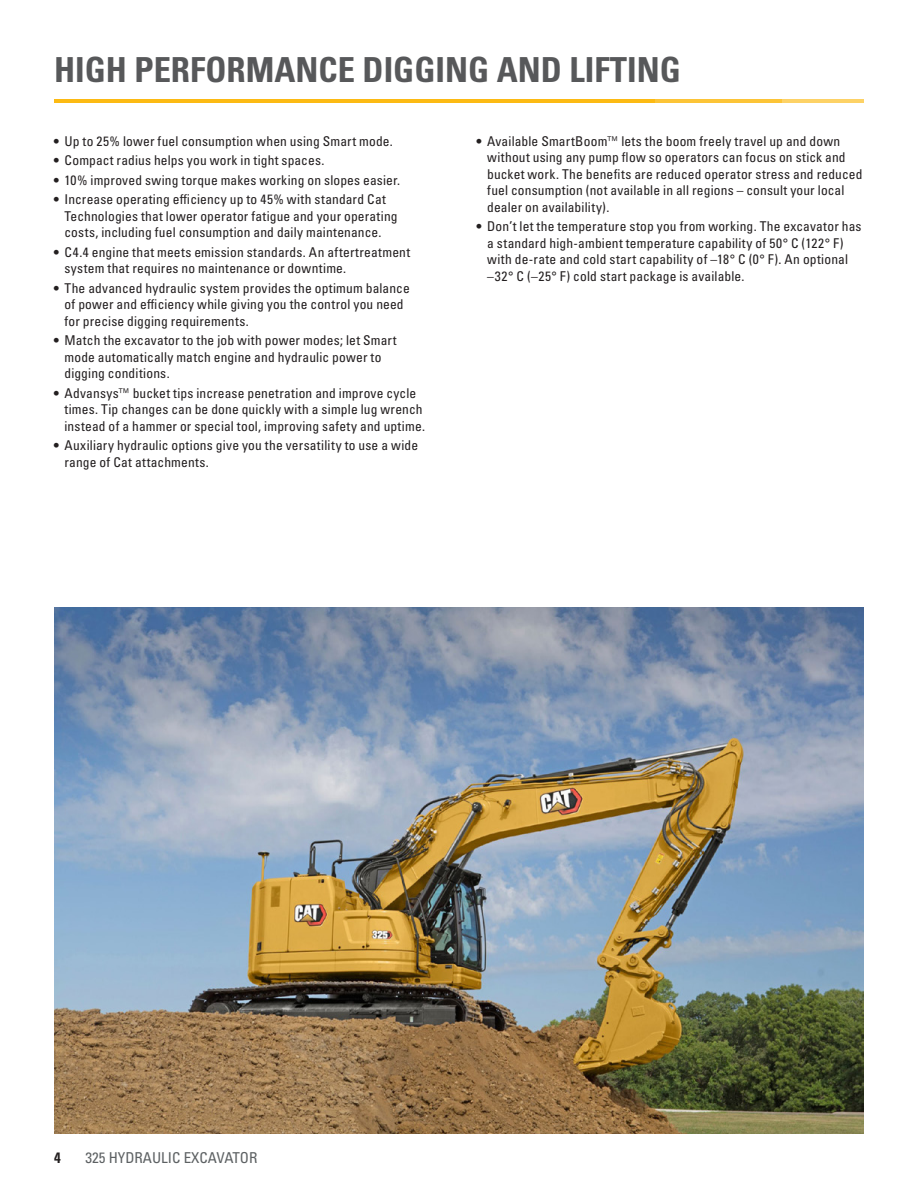
<style>
.page{position:relative;width:918px;height:1188px;background:#fff}
.page>*{position:absolute;margin:0;border:0;box-sizing:border-box;transform-origin:0 0}
.t1{font:34.5px "Univers LTCYR 67 Bold Cond";color:#57585a}
.t2{font:condensed 15px "Univers LTCYR 57";color:#5d6163}
.t3{font:15px "Univers LTCYR 67 Bold Cond";color:#231f20}
.t4{font:condensed 13.5px/16.5px "Univers LTCYR 57";letter-spacing:.01em;color:#231f20}
</style>
<div class="page">
<hr style="left:54px;top:99px;width:601px;height:4px;background:#fcba13">
<hr style="left:654px;top:99px;width:128px;height:4px;background:#fcc437">
<hr style="left:782px;top:99px;width:81px;height:4px;background:#fdd266">
<img style="left:54px;top:608px;width:809px;height:526px">
<h1 class="t1" style="left:54px;top:48px;width:628px">HIGH PERFORMANCE DIGGING AND LIFTING</h1>
<p class="t4" style="left:54px;top:132px;width:340px">• Up to 25% lower fuel consumption when using Smart mode.</p>
<p class="t4" style="left:54px;top:152px;width:272px">• Compact radius helps you work in tight spaces.</p>
<p class="t4" style="left:54px;top:171px;width:348px">• 10% improved swing torque makes working on slopes easier.</p>
<p class="t4" style="left:65px;top:191px;width:335px;text-indent:-11px">• Increase operating efficiency up to 45% with standard Cat<br>Technologies that lower operator fatigue and your operating costs, including fuel consumption and daily maintenance.</p>
<p class="t4" style="left:65px;top:243px;width:347px;text-indent:-11px">• C4.4 engine that meets emission standards. An aftertreatment system that requires no maintenance or downtime.</p>
<p class="t4" style="left:65px;top:279px;width:347px;text-indent:-11px">• The advanced hydraulic system provides the optimum balance of power and efficiency while giving you the control you need for precise digging requirements.</p>
<p class="t4" style="left:65px;top:332px;width:334px;text-indent:-11px">• Match the excavator to the job with power modes; let Smart mode automatically match engine and hydraulic power to digging conditions.</p>
<p class="t4" style="left:65px;top:384px;width:362px;text-indent:-11px">• Advansys™ bucket tips increase penetration and improve cycle times. Tip changes can be done quickly with a simple lug wrench instead of a hammer or special tool, improving safety and uptime.</p>
<p class="t4" style="left:65px;top:437px;width:355px;text-indent:-11px">• Auxiliary hydraulic options give you the versatility to use a wide range of Cat attachments.</p>
<p class="t4" style="left:487px;top:132px;width:377px;text-indent:-11px">• Available SmartBoom™ lets the boom freely travel up and down without using any pump flow so operators can focus on stick and bucket work. The benefits are reduced operator stress and reduced fuel consumption (not available in all regions – consult your local dealer on availability).</p>
<p class="t4" style="left:487px;top:218px;width:376px;text-indent:-11px">• Don’t let the temperature stop you from working. The excavator has a standard high-ambient temperature capability of 50° C (122° F) with de-rate and cold start capability of –18° C (0° F). An optional –32° C (–25° F) cold start package is available.</p>
<p class="t3" style="left:54px;top:1148px;width:8px">4</p>
<p class="t2" style="left:86px;top:1148px;width:173px">325 HYDRAULIC EXCAVATOR</p>
</div>
